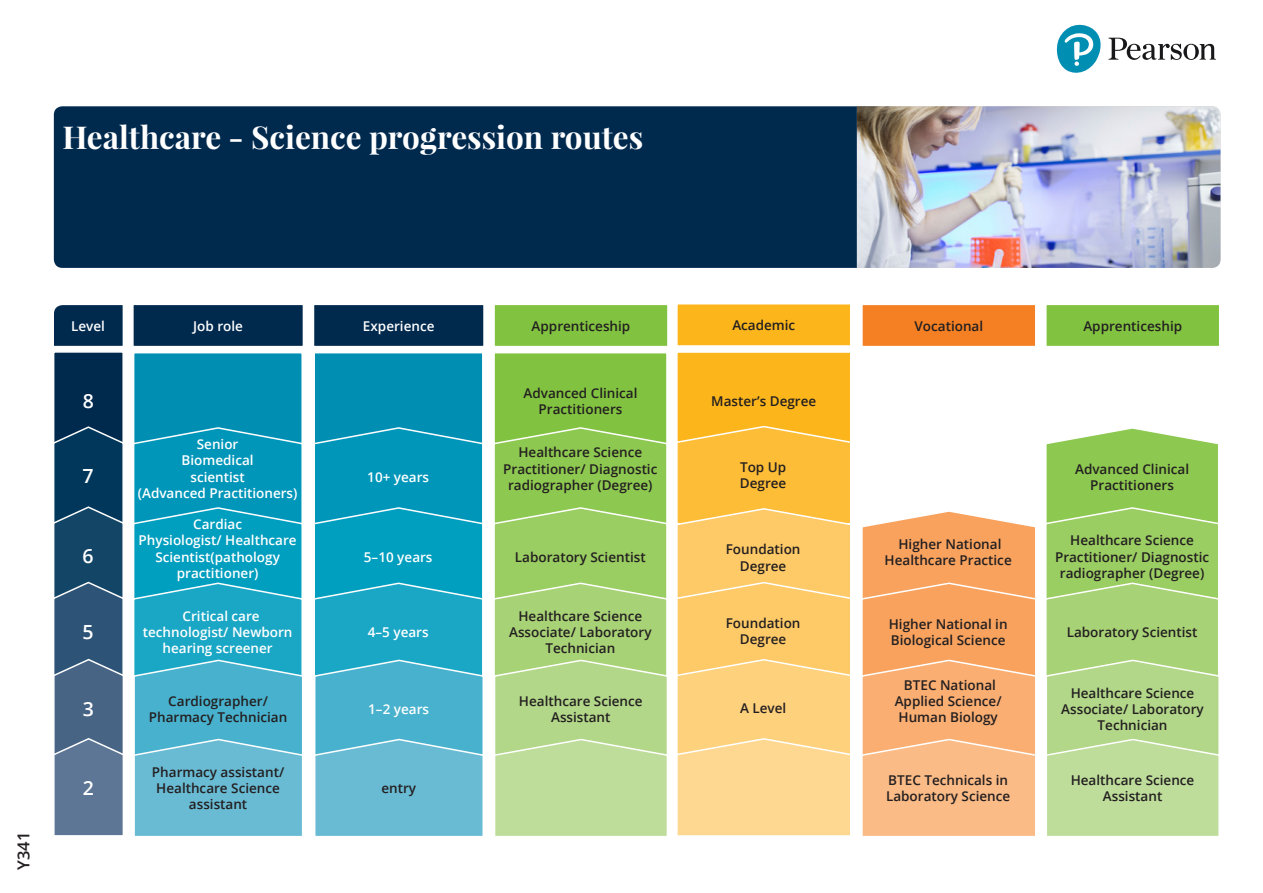
<style>
.page{position:relative;width:1263px;height:893px;background:#fff}
.page>*{position:absolute;margin:0;border:0;box-sizing:border-box;transform-origin:0 0}
.A_head{font:700 31.5px "Playfair Display";color:#fff}
.Career_head{font:600 19.5px "Open Sans";color:#fff}
.t1{font:600 16.5px "Open Sans";color:#231f20}
.box_text_blk{font:600 13.5px/16.2px "Open Sans";color:#231f20;text-align:center}
.job_roles{font:600 13.5px/16.2px "Open Sans";color:#fff;text-align:center}
.job_roles-2{font:600 13.5px/16.2px "Open Sans";color:#231f20;text-align:center}
.Career_head-2{font:600 13.5px "Open Sans";color:#fff}
</style>
<div class="page">
<div style="left:54px;top:106px;width:803px;height:162px;background:#00294e"></div>
<img style="left:857px;top:106px;width:363px;height:162px">
<svg style="left:1056px;top:24px;width:160px;height:49px"></svg>
<div style="left:1046px;top:305px;width:173px;height:41px;background:#81c340"></div>
<div style="left:862px;top:305px;width:173px;height:41px;background:#f58023"></div>
<svg style="left:54px;top:305px;width:69px;height:531px;background:#2e5374"></svg>
<svg style="left:133px;top:305px;width:170px;height:531px;background:#2a9ebd"></svg>
<svg style="left:1046px;top:428px;width:173px;height:408px;background:#aad47c"></svg>
<svg style="left:494px;top:305px;width:174px;height:531px;background:#a2d070"></svg>
<svg style="left:314px;top:305px;width:170px;height:531px;background:#2b9ebd"></svg>
<svg style="left:677px;top:304px;width:173px;height:532px;background:#fdc85e"></svg>
<svg style="left:862px;top:511px;width:173px;height:325px;background:#f9af74"></svg>
<p class="A_head" style="left:62px;top:117px;width:582px">Healthcare - Science progression routes</p>
<p class="t1" style="left:12px;top:870px;width:40px;rotate:-90deg">Y341</p>
<p class="Career_head-2" style="left:71px;top:316px;width:35px">Level</p>
<p class="job_roles" style="left:193px;top:317px;width:51px">Job role</p>
<p class="job_roles" style="left:363px;top:317px;width:73px">Experience</p>
<p class="box_text_blk" style="left:532px;top:317px;width:100px">Apprenticeship</p>
<p class="box_text_blk" style="left:732px;top:317px;width:64px">Academic</p>
<p class="box_text_blk" style="left:914px;top:317px;width:70px">Vocational</p>
<p class="box_text_blk" style="left:1083px;top:317px;width:100px">Apprenticeship</p>
<p class="Career_head" style="left:83px;top:387px;width:13px">8</p>
<p class="Career_head" style="left:83px;top:463px;width:13px">7</p>
<p class="Career_head" style="left:83px;top:543px;width:13px">6</p>
<p class="Career_head" style="left:83px;top:618px;width:13px">5</p>
<p class="job_roles" style="left:138px;top:436px;width:161px">Senior<br>Biomedical<br>scientist<br>(Advanced Practitioners)</p>
<p class="job_roles" style="left:139px;top:516px;width:160px">Cardiac<br>Physiologist/ Healthcare<br>Scientist(pathology practitioner)</p>
<p class="job_roles" style="left:143px;top:607px;width:151px">Critical care technologist/ Newborn hearing screener</p>
<p class="job_roles" style="left:367px;top:468px;width:63px">10+ years</p>
<p class="job_roles" style="left:364px;top:548px;width:70px">5–10 years</p>
<p class="job_roles" style="left:368px;top:624px;width:62px">4–5 years</p>
<p class="box_text_blk" style="left:523px;top:385px;width:116px">Advanced Clinical<br>Practitioners</p>
<p class="box_text_blk" style="left:503px;top:444px;width:156px">Healthcare Science<br>Practitioner/ Diagnostic radiographer (Degree)</p>
<p class="box_text_blk" style="left:515px;top:548px;width:132px">Laboratory Scientist</p>
<p class="box_text_blk" style="left:509px;top:607px;width:144px">Healthcare Science<br>Associate/ Laboratory<br>Technician</p>
<p class="box_text_blk" style="left:711px;top:392px;width:107px">Master’s Degree</p>
<p class="box_text_blk" style="left:740px;top:459px;width:48px;text-align:left">Top Up<br>Degree</p>
<p class="box_text_blk" style="left:726px;top:541px;width:76px">Foundation<br>Degree</p>
<p class="box_text_blk" style="left:726px;top:615px;width:76px">Foundation<br>Degree</p>
<p class="box_text_blk" style="left:884px;top:535px;width:129px">Higher National<br>Healthcare Practice</p>
<p class="box_text_blk" style="left:889px;top:616px;width:120px;text-align:left">Higher National in<br>Biological Science</p>
<p class="box_text_blk" style="left:1075px;top:460px;width:116px">Advanced Clinical<br>Practitioners</p>
<p class="box_text_blk" style="left:1055px;top:532px;width:156px">Healthcare Science<br>Practitioner/ Diagnostic radiographer (Degree)</p>
<p class="box_text_blk" style="left:1067px;top:624px;width:132px">Laboratory Scientist</p>
<p class="box_text_blk" style="left:895px;top:676px;width:108px">BTEC National<br>Applied Science/<br>Human Biology</p>
<p class="Career_head" style="left:83px;top:695px;width:13px">3</p>
<p class="job_roles-2" style="left:149px;top:693px;width:140px">Cardiographer/<br>Pharmacy Technician</p>
<p class="box_text_blk" style="left:1061px;top:685px;width:144px">Healthcare Science<br>Associate/ Laboratory<br>Technician</p>
<p class="box_text_blk" style="left:519px;top:693px;width:125px">Healthcare Science<br>Assistant</p>
<p class="job_roles" style="left:368px;top:701px;width:62px">1–2 years</p>
<p class="box_text_blk" style="left:740px;top:700px;width:48px">A Level</p>
<p class="Career_head" style="left:83px;top:774px;width:13px">2</p>
<p class="job_roles-2" style="left:152px;top:764px;width:134px">Pharmacy assistant/<br>Healthcare Science assistant</p>
<p class="box_text_blk" style="left:1071px;top:772px;width:125px">Healthcare Science<br>Assistant</p>
<p class="job_roles-2" style="left:381px;top:780px;width:36px">entry</p>
<p class="box_text_blk" style="left:886px;top:772px;width:126px;text-align:left">BTEC Technicals in<br>Laboratory Science</p>
</div>
